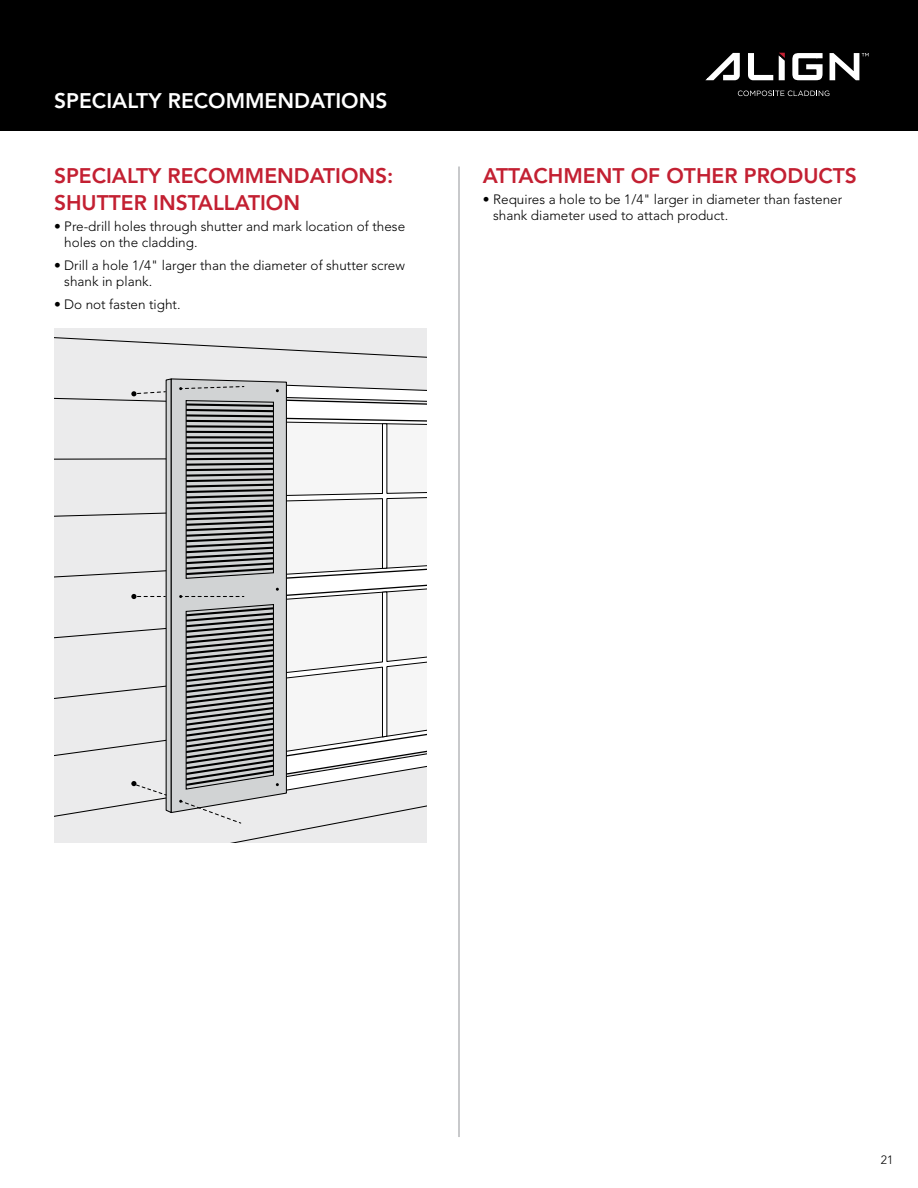
<style>
.page{position:relative;width:918px;height:1188px;background:#fff}
.page>*{position:absolute;margin:0;border:0;box-sizing:border-box;transform-origin:0 0}
.t1{font:800 21px/27px "Avenir LT Std";color:#c32032}
.t2{font:800 21px "Avenir LT Std";color:#fff}
.t3{font:300 13.5px/16.5px "Avenir LT Std";color:#000}
.t4{font:300 12px "Avenir LT Std";color:#000}
</style>
<div class="page">
<div style="left:0;top:0;width:918px;height:130px;background:#000"></div>
<hr style="left:459px;top:167px;width:1px;height:970px;background:#939598">
<svg style="left:54px;top:329px;width:372px;height:514px"></svg>
<svg style="left:705px;top:53px;width:35px;height:28px"></svg>
<svg style="left:738px;top:91px;width:91px;height:5px"></svg>
<svg style="left:748px;top:53px;width:121px;height:28px"></svg>
<h1 class="t2" style="left:54px;top:89px;width:335px">SPECIALTY RECOMMENDATIONS</h1>
<h1 class="t1" style="left:54px;top:162px;width:341px">SPECIALTY RECOMMENDATIONS:<br>SHUTTER INSTALLATION</h1>
<p class="t3" style="left:64px;top:218px;width:342px;text-indent:-10px">• Pre-drill holes through shutter and mark location of these holes on the cladding.</p>
<p class="t3" style="left:64px;top:257px;width:342px;text-indent:-10px">• Drill a hole 1/4" larger than the diameter of shutter screw shank in plank.</p>
<p class="t3" style="left:54px;top:296px;width:128px">• Do not fasten tight.</p>
<h1 class="t1" style="left:483px;top:162px;width:376px">ATTACHMENT OF OTHER PRODUCTS</h1>
<p class="t3" style="left:493px;top:191px;width:350px;text-indent:-10px">• Requires a hole to be 1/4" larger in diameter than fastener shank diameter used to attach product.</p>
<p class="t4" style="left:881px;top:1153px;width:14px">21</p>
</div>
